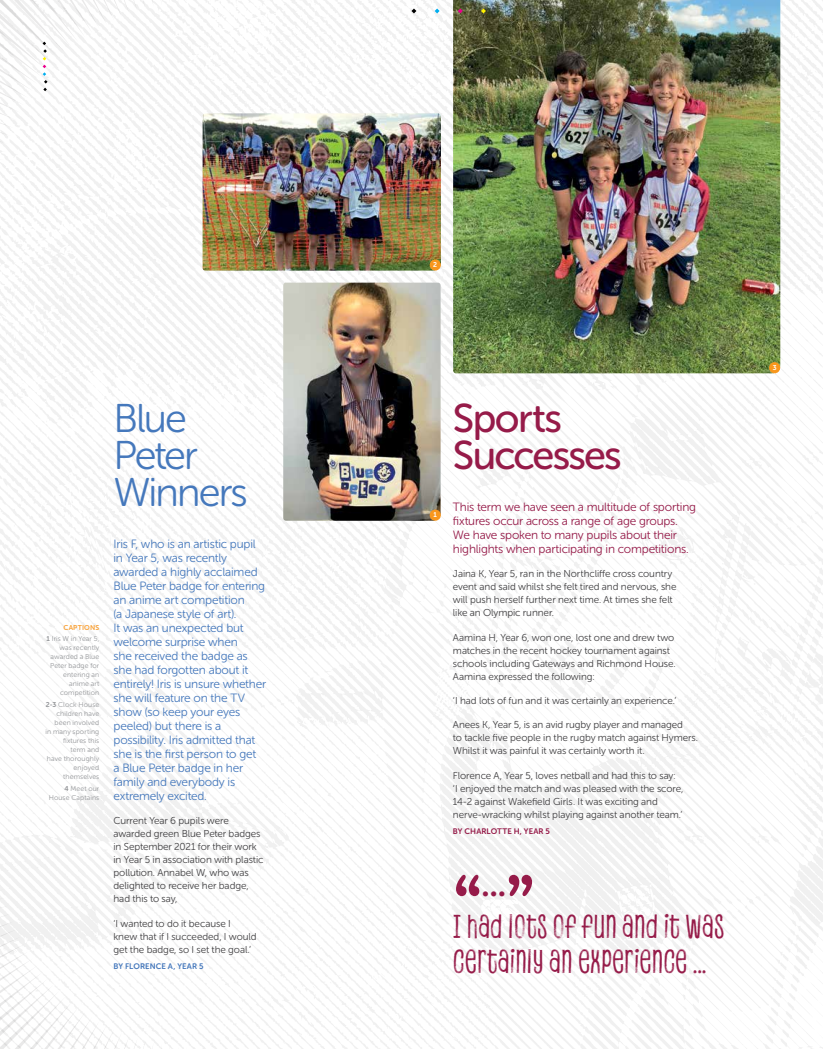
<style>
.page{position:relative;width:823px;height:1049px;background:#fff}
.page>*{position:absolute;margin:0;border:0;box-sizing:border-box;transform-origin:0 0}
.t1{font:700 50px "American Typewriter";color:#961b49}
.t2{font:40px/37px "Museo Sans Rounded 300";letter-spacing:-.045em;color:#4578bc}
.t3{font:40px/37px "Museo Sans Rounded 500";letter-spacing:-.04em;color:#961b49}
.t4{font:32px/35px "Canvas Inline";color:#961b49}
.t5{font:12px/14px "Museo Sans Rounded 300";letter-spacing:-.015em;color:#4578bc}
.t6{font:12px/14px "Museo Sans Rounded 300";letter-spacing:-.015em;color:#961b49}
.t7{font:10px/13px "Museo Sans Rounded 300";letter-spacing:-.005em;color:#414042}
.t8{font:8px "Museo Sans Rounded 700";letter-spacing:.01em;color:#961b49}
.t9{font:8px "Museo Sans Rounded 700";letter-spacing:.01em;color:#4578bc}
.t10{font:7px/9px "Museo Sans Rounded 300";letter-spacing:.015em;color:#939598;text-align:right}
.t11{font:7px "Museo Sans Rounded 700";letter-spacing:.02em;color:#f9a034}
.t12{font:7px "Museo Sans Rounded 700";color:#fff}
.s1{font-family:"Museo Sans Rounded 700"}
</style>
<div class="page">
<img style="left:0;top:0;width:822px;height:1049px">
<img style="left:283px;top:283px;width:157px;height:238px">
<img style="left:202px;top:113px;width:238px;height:158px">
<img style="left:453px;top:0;width:326px;height:373px">
<svg style="left:429px;top:259px;width:12px;height:12px"></svg>
<svg style="left:429px;top:509px;width:12px;height:12px"></svg>
<svg style="left:768px;top:362px;width:11px;height:11px"></svg>
<svg style="left:0;top:889px;width:162px;height:160px"></svg>
<svg style="left:411px;top:9px;width:5px;height:4px"></svg>
<svg style="left:434px;top:9px;width:5px;height:4px"></svg>
<svg style="left:457px;top:9px;width:5px;height:4px"></svg>
<svg style="left:480px;top:9px;width:5px;height:4px"></svg>
<svg style="left:0;top:0;width:162px;height:160px"></svg>
<p class="t11" style="left:64px;top:623px;width:37px">CAPTIONS</p>
<p class="t10" style="left:46px;top:634px;width:54px"><span class="s1">1</span> Iris W in Year 5, was recently awarded a Blue<br>Peter badge for entering an anime art competition</p>
<p class="t10" style="left:46px;top:700px;width:55px"><span class="s1">2-3</span> Clock House children have been involved<br>in many sporting fixtures this<br>term and<br>have thoroughly enjoyed themselves</p>
<p class="t10" style="left:49px;top:784px;width:52px"><span class="s1">4</span> Meet our<br>House Captains</p>
<h2 class="t2" style="left:113px;top:400px;width:136px">Blue<br>Peter<br>Winners</h2>
<p class="t5" style="left:113px;top:537px;width:154px">Iris F, who is an artistic pupil in Year 5, was recently awarded a highly acclaimed<br>Blue Peter badge for entering an anime art competition<br>(a Japanese style of art).<br>It was an unexpected but welcome surprise when<br>she received the badge as she had forgotten about it entirely! Iris is unsure whether she will feature on the TV show (so keep your eyes peeled) but there is a possibility. Iris admitted that she is the first person to get<br>a Blue Peter badge in her family and everybody is extremely excited.</p>
<p class="t7" style="left:113px;top:814px;width:151px">Current Year 6 pupils were awarded green Blue Peter badges in September 2021 for their work in Year 5 in association with plastic pollution. Annabel W, who was delighted to receive her badge, had this to say,</p>
<p class="t7" style="left:113px;top:917px;width:144px">‘I wanted to do it because I knew that if I succeeded, I would get the badge, so I set the goal.’</p>
<p class="t9" style="left:113px;top:962px;width:91px">BY FLORENCE A, YEAR 5</p>
<p class="t12" style="left:433px;top:261px;width:5px">2</p>
<p class="t12" style="left:433px;top:511px;width:5px">1</p>
<h2 class="t3" style="left:452px;top:400px;width:170px">Sports<br>Successes</h2>
<p class="t6" style="left:452px;top:500px;width:244px">This term we have seen a multitude of sporting fixtures occur across a range of age groups.<br>We have spoken to many pupils about their highlights when participating in competitions.</p>
<p class="t7" style="left:452px;top:567px;width:225px">Jaina K, Year 5, ran in the Northcliffe cross country event and said whilst she felt tired and nervous, she will push herself further next time. At times she felt like an Olympic runner.</p>
<p class="t7" style="left:452px;top:631px;width:224px">Aamina H, Year 6, won one, lost one and drew two matches in the recent hockey tournament against schools including Gateways and Richmond House.<br>Aamina expressed the following:</p>
<p class="t7" style="left:452px;top:694px;width:225px">‘I had lots of fun and it was certainly an experience.’</p>
<p class="t7" style="left:452px;top:719px;width:246px">Anees K, Year 5, is an avid rugby player and managed<br>to tackle five people in the rugby match against Hymers.<br>Whilst it was painful it was certainly worth it.</p>
<p class="t7" style="left:452px;top:769px;width:232px">Florence A, Year 5, loves netball and had this to say:<br>‘I enjoyed the match and was pleased with the score, 14-2 against Wakefield Girls. It was exciting and nerve-wracking whilst playing against another team.’</p>
<p class="t8" style="left:452px;top:827px;width:98px">BY CHARLOTTE H, YEAR 5</p>
<h1 class="t1" style="left:452px;top:849px;width:84px">“<sup>…</sup>”</h1>
<h3 class="t4" style="left:452px;top:908px;width:273px">I HAD LOTS OF FUN AND IT WAS<br>CERTAINLY AN EXPERIENCE ...</h3>
<p class="t12" style="left:772px;top:364px;width:5px">3</p>
</div>
